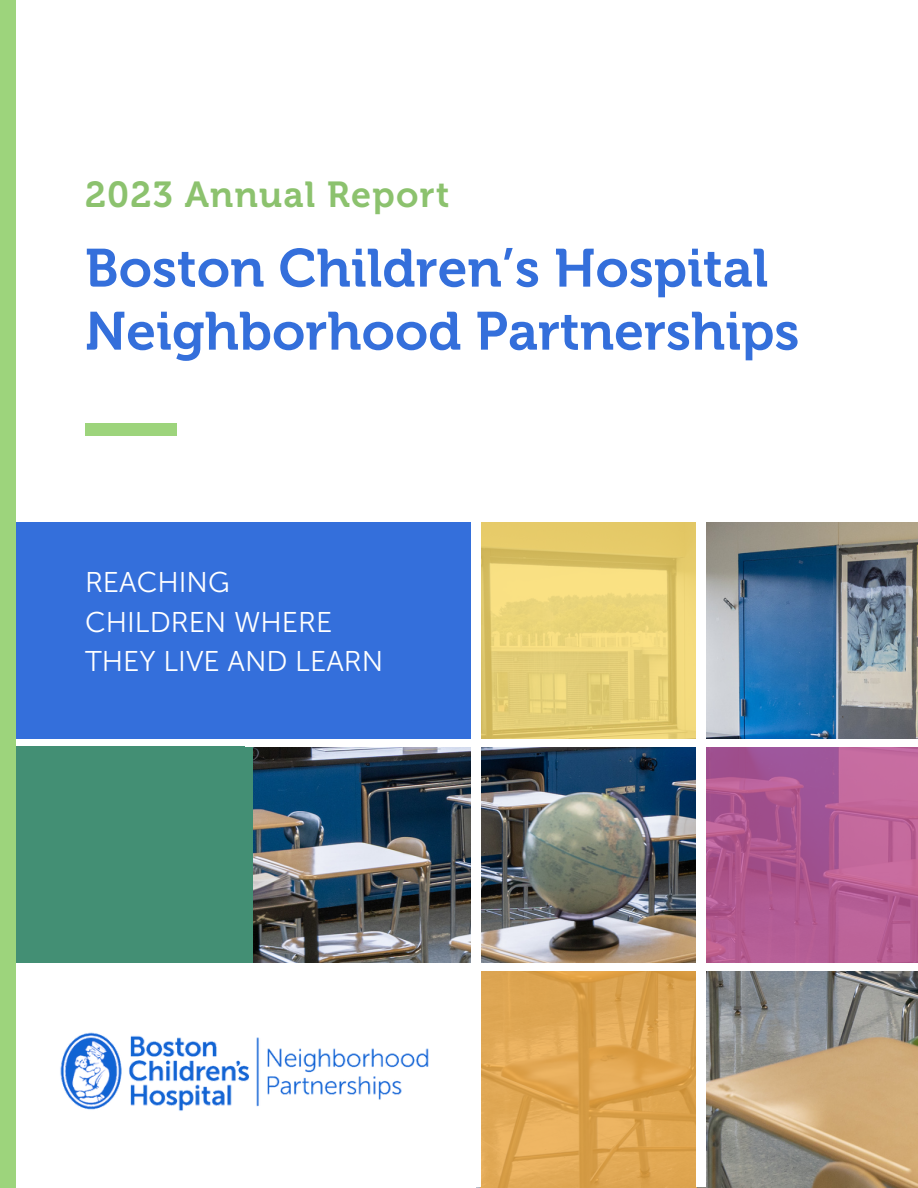
<style>
.page{position:relative;width:918px;height:1188px;background:#fff}
.page>*{position:absolute;margin:0;border:0;box-sizing:border-box;transform-origin:0 0}
.t1{font:53.55px/63px "Museo 700";color:#346fdb}
.t2{font:36px "Museo 700";letter-spacing:.035em;color:#8cc26e}
.t3{font:28.5px/39.3px "Museo Sans 300";color:#fff}
</style>
<div class="page">
<img style="left:254px;top:523px;width:664px;height:664px">
<svg style="left:480px;top:523px;width:217px;height:216px;background:#e7cf74"></svg>
<div style="left:8px;top:746px;width:245px;height:217px;background:#438f74"></div>
<div style="left:0;top:967px;width:476px;height:221px;background:#fff"></div>
<svg style="left:480px;top:971px;width:217px;height:217px;background:#dfa653"></svg>
<svg style="left:706px;top:746px;width:212px;height:217px;background:#b35d94"></svg>
<div style="left:0;top:523px;width:471px;height:216px;background:#346fdb"></div>
<div style="left:697px;top:523px;width:9px;height:664px;background:#fff"></div>
<div style="left:471px;top:523px;width:9px;height:664px;background:#fff"></div>
<div style="left:246px;top:739px;width:672px;height:7px;background:#fff"></div>
<div style="left:0;top:964px;width:918px;height:7px;background:#fff"></div>
<img style="left:60px;top:1032px;width:369px;height:79px">
<div style="left:0;top:0;width:15px;height:1188px;background:#9dd47c"></div>
<div style="left:85px;top:423px;width:91px;height:13px;background:#9dd47c"></div>
<p class="t2" style="left:85px;top:173px;width:366px">2023 Annual Report</p>
<p class="t1" style="left:85px;top:237px;width:716px">Boston Children’s Hospital<br>Neighborhood Partnerships</p>
<p class="t3" style="left:85px;top:563px;width:146px">REACHING</p>
<p class="t3" style="left:85px;top:602px;width:300px">CHILDREN WHERE<br>THEY LIVE AND LEARN</p>
</div>
